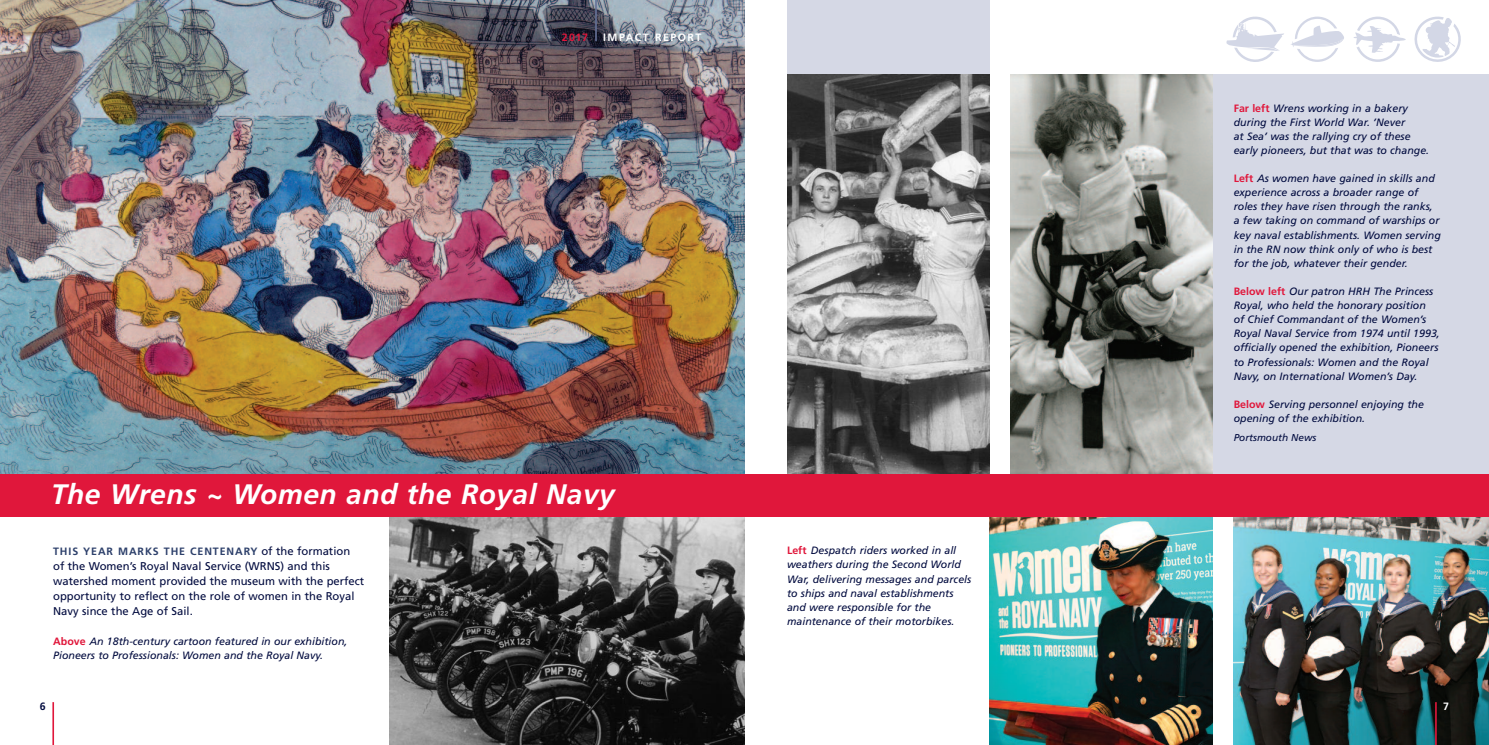
<style>
.page{position:relative;width:1489px;height:745px;background:#fff}
.page>*{position:absolute;margin:0;border:0;box-sizing:border-box;transform-origin:0 0}
.t1{font:italic 700 28.12px "Frutiger";letter-spacing:.015em;color:#fff}
.t2{font:11.25px/15px "Frutiger";color:#000a3e}
.t3{font:italic 10.62px/14.1px "Frutiger";color:#000a3e}
.t4{font:700 10.62px "Frutiger";letter-spacing:.085em;color:#2d406b}
.t5{font:700 10.62px "Frutiger";letter-spacing:.14em;color:#fff}
.t6{font:700 10.62px "Frutiger";color:#e0173b}
.t7{font:700 10.62px "Frutiger";color:#000a3e}
.t8{font:italic 10px "Frutiger";color:#000a3e}
.s1{font-weight:400;font-size:11.25px;color:#000a3e}
.s2{font-weight:700;font-style:normal;color:#e0173b}
</style>
<div class="page">
<div style="left:787px;top:0;width:202px;height:500px;background:#d5d8e5"></div>
<img style="left:989px;top:516px;width:223px;height:228px">
<div style="left:1043px;top:74px;width:445px;height:430px;background:#d5d8e5"></div>
<svg style="left:1353px;top:17px;width:52px;height:45px"></svg>
<svg style="left:1226px;top:17px;width:118px;height:45px"></svg>
<svg style="left:1414px;top:17px;width:46px;height:45px"></svg>
<img style="left:1010px;top:74px;width:202px;height:400px">
<img style="left:787px;top:74px;width:202px;height:400px">
<img style="left:390px;top:516px;width:354px;height:228px">
<hr style="left:52px;top:701px;width:2px;height:43px;background:#e0173b">
<img style="left:0;top:0;width:744px;height:474px">
<hr style="left:595px;top:0;width:1px;height:41px;background:#657197">
<img style="left:1233px;top:516px;width:255px;height:228px">
<div style="left:0;top:474px;width:1488px;height:42px;background:#e0173b"></div>
<hr style="left:1434px;top:701px;width:2px;height:43px;background:#e0173b">
<p class="t6" style="left:562px;top:33px;width:28px">2017</p>
<p class="t5" style="left:603px;top:33px;width:100px">IMPACT REPORT</p>
<h1 class="t1" style="left:51px;top:482px;width:565px">The Wrens ~ Women and the Royal Navy</h1>
<p class="t4" style="left:53px;top:546px;width:298px">THIS YEAR MARKS THE CENTENARY <span class="s1">of the formation</span></p>
<p class="t2" style="left:53px;top:558px;width:312px">of the Women’s Royal Naval Service (WRNS) and this watershed moment provided the museum with the perfect opportunity to reflect on the role of women in the Royal Navy since the Age of Sail.</p>
<p class="t3" style="left:53px;top:634px;width:296px"><span class="s2">Above</span> An 18th-century cartoon featured in our exhibition,<br>Pioneers to Professionals: Women and the Royal Navy.</p>
<p class="t7" style="left:40px;top:701px;width:7px">6</p>
<p class="t3" style="left:787px;top:544px;width:186px"><span class="s2">Left</span> Despatch riders worked in all weathers during the Second World War, delivering messages and parcels to ships and naval establishments and were responsible for the maintenance of their motorbikes.</p>
<p class="t3" style="left:1233px;top:102px;width:197px"><span class="s2">Far left</span> Wrens working in a bakery during the First World War. ’Never<br>at Sea’ was the rallying cry of these early pioneers, but that was to change.</p>
<p class="t3" style="left:1233px;top:172px;width:209px"><span class="s2">Left</span> As women have gained in skills and experience across a broader range of roles they have risen through the ranks, a few taking on command of warships or key naval establishments. Women serving in the RN now think only of who is best for the job, whatever their gender.</p>
<p class="t3" style="left:1233px;top:285px;width:208px"><span class="s2">Below left</span> Our patron HRH The Princess Royal, who held the honorary position<br>of Chief Commandant of the Women’s Royal Naval Service from 1974 until 1993, officially opened the exhibition, Pioneers to Professionals: Women and the Royal Navy, on International Women’s Day.</p>
<p class="t3" style="left:1233px;top:397px;width:192px"><span class="s2">Below</span> Serving personnel enjoying the opening of the exhibition.</p>
<p class="t8" style="left:1233px;top:433px;width:84px">Portsmouth News</p>
<p class="t5" style="left:1442px;top:701px;width:7px">7</p>
</div>
